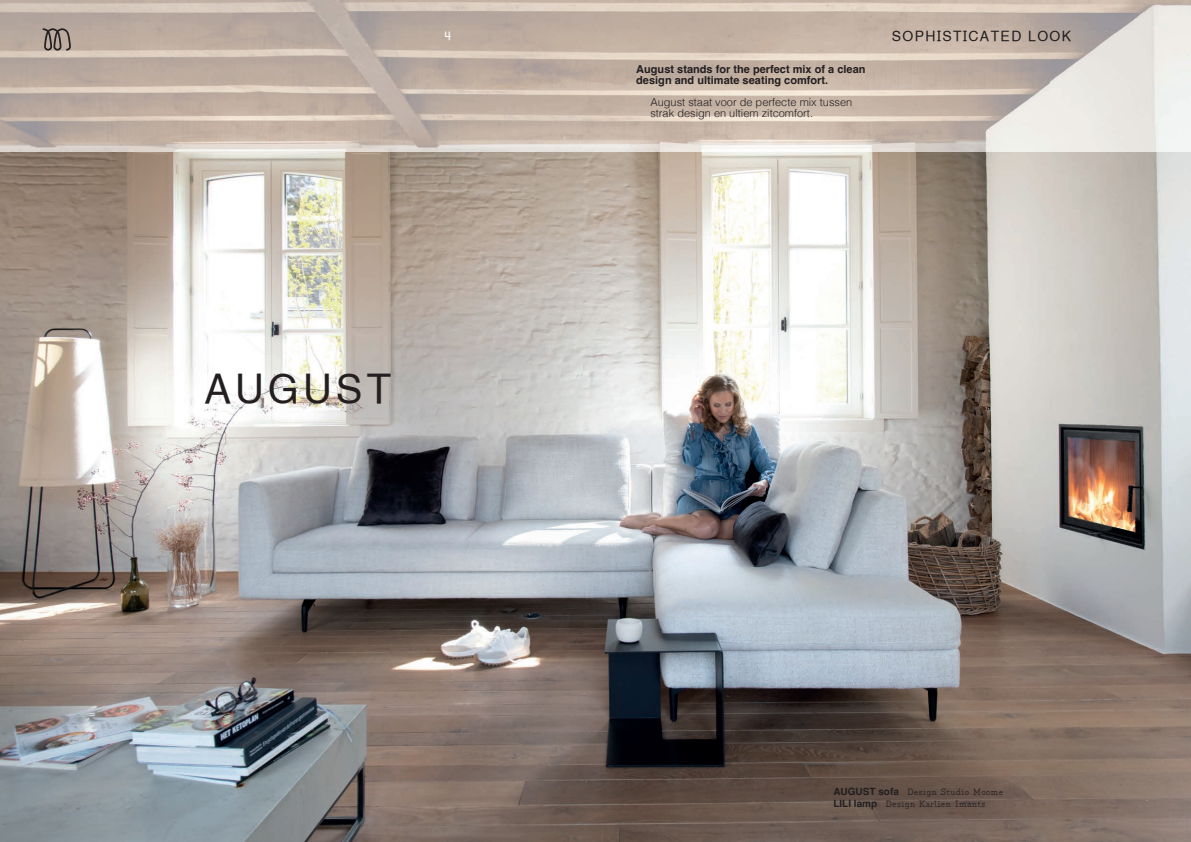
<style>
.page{position:relative;width:1191px;height:842px;background:#fff}
.page>*{position:absolute;margin:0;border:0;box-sizing:border-box;transform-origin:0 0}
.t1{font:40px "Helvetica Textbook LT";letter-spacing:.1em;color:#231f20}
.t2{font:14px "Helvetica Textbook LT";letter-spacing:.1em;color:#231f20}
.t3{font:12px "Helvetica Textbook LT";color:#fff}
.t4{font:700 11px/11px "Helvetica";color:#231f20}
.t5{font:300 11px/11px "Helvetica";color:#231f20}
.t6{font:10px/12px "Generell TW";color:#231f20}
.s1{font-family:"Helvetica";font-weight:700}
</style>
<div class="page">
<img style="left:0;top:0;width:1191px;height:842px">
<svg style="left:43px;top:28px;width:28px;height:23px"></svg>
<p class="t3" style="left:444px;top:28px;width:8px">4</p>
<h1 class="t1" style="left:204px;top:365px;width:188px">AUGUST</h1>
<p class="t4" style="left:636px;top:65px;width:231px">August stands for the perfect mix of a clean design and ultimate seating comfort.</p>
<p class="t5" style="left:650px;top:96px;width:203px">August staat voor de perfecte mix tussen strak design en ultiem zitcomfort.</p>
<p class="t2" style="left:891px;top:28px;width:181px">SOPHISTICATED LOOK</p>
<p class="t6" style="left:833px;top:786px;width:171px"><span class="s1">AUGUST sofa</span> Design Studio Moome<br><span class="s1">LILI lamp</span> Design Karlien Imants</p>
</div>
